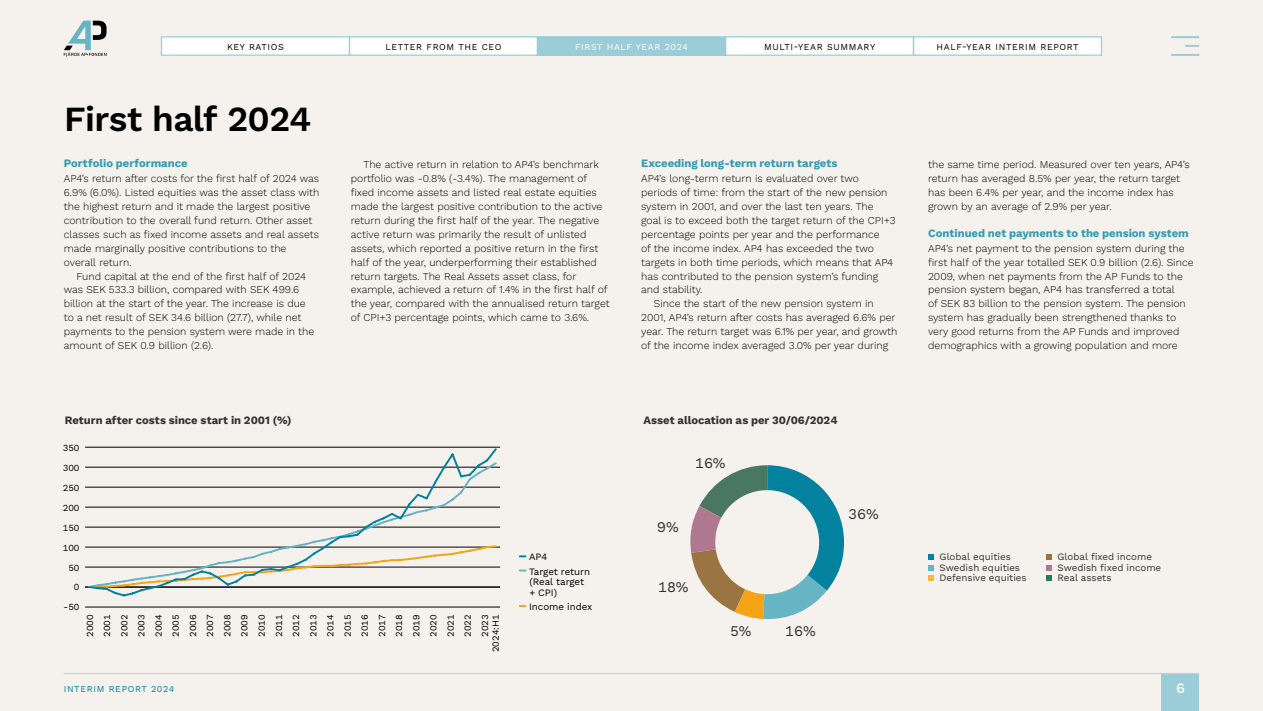
<style>
.page{position:relative;width:1263px;height:711px;background:#fff}
.page>*{position:absolute;margin:0;border:0;box-sizing:border-box;transform-origin:0 0}
.t1{font:600 35.25px "Work Sans";letter-spacing:-.02em;color:#000}
.Graph_legend{font:14.85px "Work Sans";color:#333}
.t2{font:500 14.4px "Work Sans";color:#fff}
.Subhead_1{font:700 11.25px "Work Sans";color:#359bb1}
.Subhead_1_black{font:700 11.25px "Work Sans";color:#333}
.Text_IND{font:300 10.5px/14px "Work Sans";color:#000}
.Text{font:300 10.5px/14px "Work Sans";color:#000}
.Subhead_1-2{font:300 10.5px/14px "Work Sans";color:#000}
.Graph_legend-2{font:9.75px "Work Sans";color:#333}
.Graph_legend-3{font:9.75px/10.5px "Work Sans";color:#000}
.Graph_years{font:9.3px "Work Sans";color:#000}
.Graph_Numbers_stapel{font:9.3px "Work Sans";color:#000}
.t3{font:9px "Work Sans";letter-spacing:.07em;color:#000}
.t4{font:9px "Work Sans";letter-spacing:.07em;color:#02829e}
.Navi{font:9px "Work Sans";letter-spacing:.07em;color:#fff}
</style>
<div class="page">
<div style="left:0;top:0;width:1263px;height:710px;background:#f5f1ec"></div>
<svg style="left:928px;top:554px;width:6px;height:27px"></svg>
<svg style="left:1046px;top:554px;width:6px;height:27px"></svg>
<svg style="left:690px;top:465px;width:154px;height:155px"></svg>
<div style="left:715px;top:490px;width:104px;height:103px;background:#f5f1ec;border-radius:50%"></div>
<hr style="left:85px;top:606px;width:415px;height:1px;background:#000">
<hr style="left:85px;top:586px;width:415px;height:1px;background:#000">
<hr style="left:85px;top:566px;width:415px;height:1px;background:#000">
<hr style="left:85px;top:546px;width:415px;height:1px;background:#000">
<hr style="left:85px;top:526px;width:415px;height:1px;background:#000">
<hr style="left:85px;top:506px;width:415px;height:1px;background:#000">
<hr style="left:85px;top:486px;width:415px;height:1px;background:#000">
<hr style="left:85px;top:466px;width:415px;height:1px;background:#000">
<hr style="left:85px;top:446px;width:415px;height:1px;background:#000">
<svg style="left:87px;top:446px;width:411px;height:151px"></svg>
<div style="left:1162px;top:673px;width:37px;height:37px;background:#9acdd8"></div>
<hr style="left:1171px;top:36px;width:28px;height:2px;background:#9acdd8">
<hr style="left:1171px;top:54px;width:28px;height:2px;background:#9acdd8">
<svg style="left:1185px;top:45px;width:14px;height:2px"></svg>
<hr style="left:64px;top:672px;width:1135px;height:1px;background:#ccc">
<svg style="left:64px;top:21px;width:43px;height:36px"></svg>
<div style="left:349px;top:37px;width:188px;height:18px;background:#fff"></div>
<div style="left:349px;top:36px;width:189px;height:20px;border:1px solid #9acdd8"></div>
<div style="left:725px;top:37px;width:188px;height:18px;background:#fff"></div>
<div style="left:725px;top:36px;width:189px;height:20px;border:1px solid #9acdd8"></div>
<div style="left:913px;top:37px;width:188px;height:18px;background:#fff"></div>
<div style="left:913px;top:36px;width:189px;height:20px;border:1px solid #9acdd8"></div>
<div style="left:162px;top:37px;width:187px;height:18px;background:#fff"></div>
<div style="left:161px;top:36px;width:189px;height:20px;border:1px solid #9acdd8"></div>
<div style="left:537px;top:37px;width:188px;height:18px;background:#9acdd8"></div>
<div style="left:537px;top:36px;width:189px;height:20px;border:1px solid #9acdd8"></div>
<p class="t3" style="left:227px;top:40px;width:58px">KEY RATIOS</p>
<p class="Navi" style="left:575px;top:40px;width:114px">FIRST HALF YEAR 2024</p>
<p class="t3" style="left:385px;top:40px;width:118px">LETTER FROM THE CEO</p>
<p class="t3" style="left:764px;top:40px;width:113px">MULTI-YEAR SUMMARY</p>
<p class="t3" style="left:936px;top:40px;width:144px">HALF-YEAR INTERIM REPORT</p>
<h1 class="t1" style="left:64px;top:92px;width:249px">First half 2024</h1>
<p class="Subhead_1" style="left:64px;top:155px;width:125px">Portfolio performance</p>
<p class="Subhead_1-2" style="left:64px;top:171px;width:257px">AP4’s return after costs for the first half of 2024 was 6.9% (6.0%). Listed equities was the asset class with the highest return and it made the largest positive contribution to the overall fund return. Other asset classes such as fixed income assets and real assets made marginally positive contributions to the overall return.</p>
<p class="Text_IND" style="left:64px;top:268px;width:252px;text-indent:13px">Fund capital at the end of the first half of 2024 was SEK 533.3 billion, compared with SEK 499.6 billion at the start of the year. The increase is due to a net result of SEK 34.6 billion (27.7), while net payments to the pension system were made in the amount of SEK 0.9 billion (2.6).</p>
<p class="Subhead_1_black" style="left:65px;top:411px;width:228px">Return after costs since start in 2001 (%)</p>
<p class="Graph_Numbers_stapel" style="left:63px;top:440px;width:18px">350</p>
<p class="Graph_Numbers_stapel" style="left:63px;top:460px;width:18px">300</p>
<p class="Graph_Numbers_stapel" style="left:63px;top:480px;width:18px">250</p>
<p class="Graph_Numbers_stapel" style="left:63px;top:500px;width:18px">200</p>
<p class="Graph_Numbers_stapel" style="left:63px;top:520px;width:18px">150</p>
<p class="Graph_Numbers_stapel" style="left:63px;top:540px;width:18px">100</p>
<p class="Graph_Numbers_stapel" style="left:68px;top:560px;width:13px">50</p>
<p class="Graph_Numbers_stapel" style="left:74px;top:579px;width:7px">0</p>
<p class="Graph_Numbers_stapel" style="left:64px;top:599px;width:17px">-50</p>
<p class="Text_IND" style="left:351px;top:157px;width:260px;text-indent:13px">The active return in relation to AP4’s benchmark portfolio was -0.8% (-3.4%). The management of fixed income assets and listed real estate equities made the largest positive contribution to the active return during the first half of the year. The negative active return was primarily the result of unlisted assets, which reported a positive return in the first half of the year, underperforming their established return targets. The Real Assets asset class, for example, achieved a return of 1.4% in the first half of the year, compared with the annualised return target of CPI+3 percentage points, which came to 3.6%.</p>
<p class="Graph_legend-3" style="left:529px;top:551px;width:20px">AP4</p>
<p class="Graph_legend-3" style="left:529px;top:565px;width:63px">Target return (Real target + CPI)</p>
<p class="Graph_legend-3" style="left:529px;top:600px;width:65px">Income index</p>
<p class="Graph_years" style="left:83px;top:636px;width:24px;rotate:-90deg">2000</p>
<p class="Graph_years" style="left:100px;top:636px;width:24px;rotate:-90deg">2001</p>
<p class="Graph_years" style="left:117px;top:636px;width:24px;rotate:-90deg">2002</p>
<p class="Graph_years" style="left:134px;top:636px;width:24px;rotate:-90deg">2003</p>
<p class="Graph_years" style="left:152px;top:636px;width:24px;rotate:-90deg">2004</p>
<p class="Graph_years" style="left:169px;top:636px;width:24px;rotate:-90deg">2005</p>
<p class="Graph_years" style="left:186px;top:636px;width:24px;rotate:-90deg">2006</p>
<p class="Graph_years" style="left:203px;top:636px;width:24px;rotate:-90deg">2007</p>
<p class="Graph_years" style="left:220px;top:636px;width:24px;rotate:-90deg">2008</p>
<p class="Graph_years" style="left:237px;top:636px;width:24px;rotate:-90deg">2009</p>
<p class="Graph_years" style="left:255px;top:636px;width:24px;rotate:-90deg">2010</p>
<p class="Graph_years" style="left:272px;top:636px;width:24px;rotate:-90deg">2011</p>
<p class="Graph_years" style="left:289px;top:636px;width:24px;rotate:-90deg">2012</p>
<p class="Graph_years" style="left:306px;top:636px;width:24px;rotate:-90deg">2013</p>
<p class="Graph_years" style="left:323px;top:636px;width:24px;rotate:-90deg">2014</p>
<p class="Graph_years" style="left:340px;top:636px;width:24px;rotate:-90deg">2015</p>
<p class="Graph_years" style="left:358px;top:636px;width:24px;rotate:-90deg">2016</p>
<p class="Graph_years" style="left:375px;top:636px;width:24px;rotate:-90deg">2017</p>
<p class="Graph_years" style="left:392px;top:636px;width:24px;rotate:-90deg">2018</p>
<p class="Graph_years" style="left:409px;top:636px;width:24px;rotate:-90deg">2019</p>
<p class="Graph_years" style="left:426px;top:636px;width:24px;rotate:-90deg">2020</p>
<p class="Graph_years" style="left:444px;top:636px;width:24px;rotate:-90deg">2021</p>
<p class="Graph_years" style="left:461px;top:636px;width:24px;rotate:-90deg">2022</p>
<p class="Graph_years" style="left:478px;top:636px;width:24px;rotate:-90deg">2023</p>
<p class="Graph_years" style="left:489px;top:651px;width:39px;rotate:-90deg">2024:H1</p>
<p class="t4" style="left:64px;top:681px;width:112px">INTERIM REPORT 2024</p>
<p class="Subhead_1" style="left:641px;top:155px;width:198px">Exceeding long-term return targets</p>
<p class="Text" style="left:641px;top:171px;width:256px">AP4’s long-term return is evaluated over two periods of time: from the start of the new pension system in 2001, and over the last ten years. The goal is to exceed both the target return of the CPI+3 percentage points per year and the performance<br>of the income index. AP4 has exceeded the two targets in both time periods, which means that AP4 has contributed to the pension system’s funding and stability.</p>
<p class="Text_IND" style="left:641px;top:296px;width:258px;text-indent:13px">Since the start of the new pension system in 2001, AP4’s return after costs has averaged 6.6% per year. The return target was 6.1% per year, and growth of the income index averaged 3.0% per year during</p>
<p class="Subhead_1_black" style="left:643px;top:411px;width:196px">Asset allocation as per 30/06/2024</p>
<p class="Graph_legend" style="left:695px;top:451px;width:32px">16%</p>
<p class="Graph_legend" style="left:657px;top:515px;width:23px">9%</p>
<p class="Graph_legend" style="left:658px;top:575px;width:32px">18%</p>
<p class="Graph_legend" style="left:730px;top:619px;width:23px">5%</p>
<p class="Graph_legend" style="left:848px;top:502px;width:32px">36%</p>
<p class="Graph_legend" style="left:785px;top:619px;width:32px">16%</p>
<p class="Text_IND" style="left:928px;top:157px;width:263px">the same time period. Measured over ten years, AP4’s return has averaged 8.5% per year, the return target has been 6.4% per year, and the income index has grown by an average of 2.9% per year.</p>
<p class="Subhead_1" style="left:928px;top:224px;width:262px">Continued net payments to the pension system</p>
<p class="Text" style="left:928px;top:240px;width:267px">AP4’s net payment to the pension system during the first half of the year totalled SEK 0.9 billion (2.6). Since 2009, when net payments from the AP Funds to the pension system began, AP4 has transferred a total<br>of SEK 83 billion to the pension system. The pension system has gradually been strengthened thanks to very good returns from the AP Funds and improved demographics with a growing population and more</p>
<p class="Graph_legend-2" style="left:939px;top:549px;width:73px">Global equities</p>
<p class="Graph_legend-2" style="left:939px;top:559px;width:82px">Swedish equities</p>
<p class="Graph_legend-2" style="left:939px;top:570px;width:89px">Defensive equities</p>
<p class="Graph_legend-2" style="left:1057px;top:549px;width:96px">Global fixed income</p>
<p class="Graph_legend-2" style="left:1057px;top:559px;width:105px">Swedish fixed income</p>
<p class="Graph_legend-2" style="left:1057px;top:570px;width:55px">Real assets</p>
<h3 class="t2" style="left:1176px;top:676px;width:10px">6</h3>
</div>
